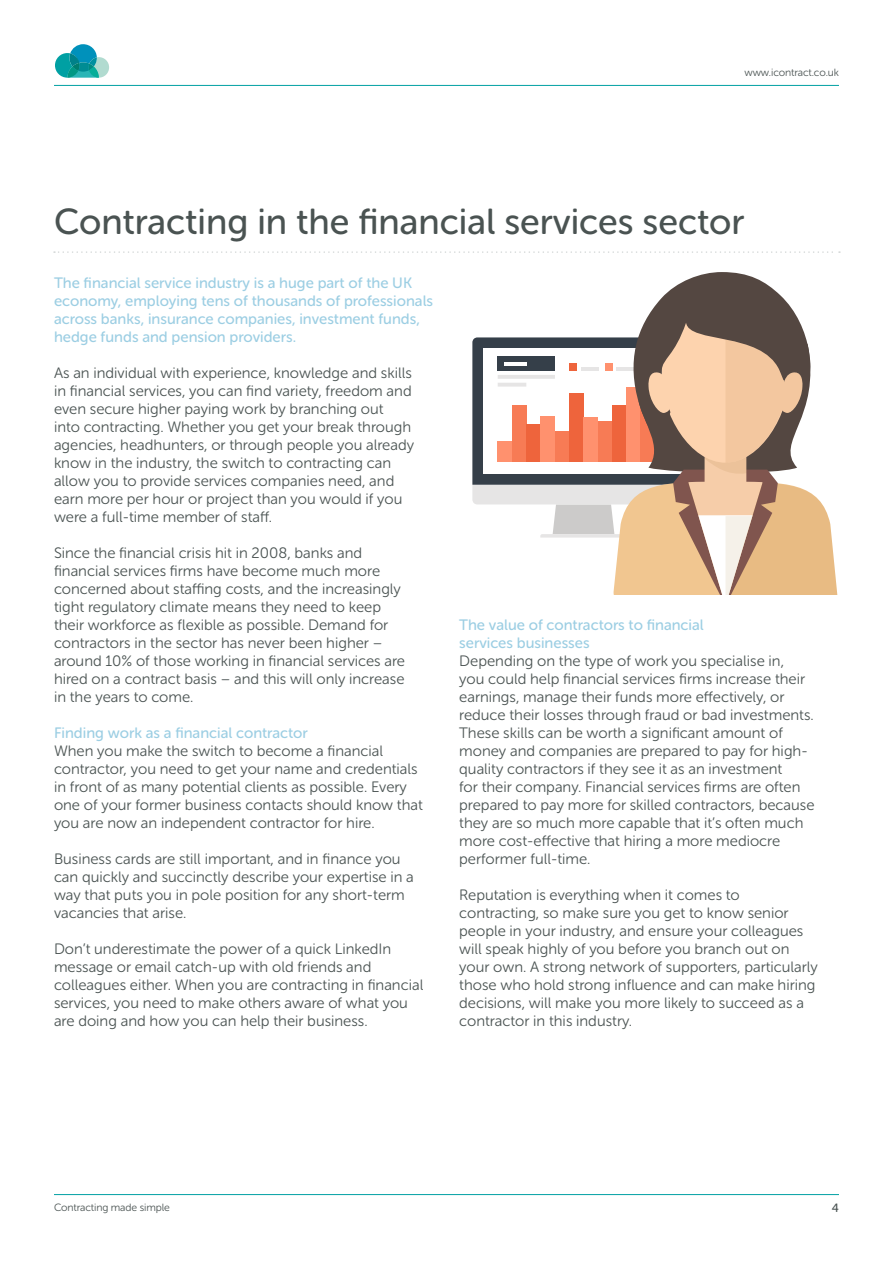
<style>
.page{position:relative;width:893px;height:1263px;background:#fff}
.page>*{position:absolute;margin:0;border:0;box-sizing:border-box;transform-origin:0 0}
.t1{font:36px "Museo Sans Rounded 500";color:#4a5352}
.t2{font:15px/18px "Museo Sans Rounded 300";color:#4a5352}
.t3{font:15px/18px "Museo Sans Rounded 500";color:#9ccee3}
.t4{font:12px "Museo Sans Rounded 500";color:#4a5352}
.t5{font:10.5px "Museo Sans Rounded 300";letter-spacing:-.01em;color:#4a5352}
</style>
<div class="page">
<svg style="left:55px;top:44px;width:54px;height:34px"></svg>
<hr style="left:54px;top:85px;width:785px;height:1px;background:#00a0a3">
<hr style="left:54px;top:1194px;width:785px;height:1px;background:#00a0a3">
<svg style="left:54px;top:251px;width:786px;height:2px"></svg>
<svg style="left:472px;top:272px;width:366px;height:322px"></svg>
<p class="t5" style="left:744px;top:67px;width:96px">www.icontract.co.uk</p>
<h1 class="t1" style="left:54px;top:202px;width:692px">Contracting in the financial services sector</h1>
<p class="t3" style="left:54px;top:274px;width:381px">The financial service industry is a huge part of the UK economy, employing tens of thousands of professionals across banks, insurance companies, investment funds, hedge funds and pension providers.</p>
<p class="t2" style="left:54px;top:364px;width:362px">As an individual with experience, knowledge and skills in financial services, you can find variety, freedom and even secure higher paying work by branching out<br>into contracting. Whether you get your break through agencies, headhunters, or through people you already know in the industry, the switch to contracting can allow you to provide services companies need, and earn more per hour or project than you would if you were a full-time member of staff.</p>
<p class="t2" style="left:54px;top:544px;width:353px">Since the financial crisis hit in 2008, banks and financial services firms have become much more concerned about staffing costs, and the increasingly tight regulatory climate means they need to keep their workforce as flexible as possible. Demand for contractors in the sector has never been higher – around 10% of those working in financial services are hired on a contract basis – and this will only increase in the years to come.</p>
<p class="t3" style="left:54px;top:724px;width:255px">Finding work as a financial contractor</p>
<p class="t2" style="left:54px;top:742px;width:370px">When you make the switch to become a financial contractor, you need to get your name and credentials in front of as many potential clients as possible. Every one of your former business contacts should know that you are now an independent contractor for hire.</p>
<p class="t2" style="left:54px;top:850px;width:361px">Business cards are still important, and in finance you can quickly and succinctly describe your expertise in a way that puts you in pole position for any short-term vacancies that arise.</p>
<p class="t2" style="left:54px;top:940px;width:371px">Don’t underestimate the power of a quick LinkedIn message or email catch-up with old friends and colleagues either. When you are contracting in financial services, you need to make others aware of what you are doing and how you can help their business.</p>
<p class="t3" style="left:459px;top:616px;width:246px">The value of contractors to financial services businesses</p>
<p class="t2" style="left:459px;top:652px;width:357px">Depending on the type of work you specialise in,<br>you could help financial services firms increase their earnings, manage their funds more effectively, or reduce their losses through fraud or bad investments.<br>These skills can be worth a significant amount of money and companies are prepared to pay for high&shy;quality contractors if they see it as an investment<br>for their company. Financial services firms are often prepared to pay more for skilled contractors, because they are so much more capable that it’s often much more cost-effective that hiring a more mediocre performer full-time.</p>
<p class="t2" style="left:459px;top:886px;width:360px">Reputation is everything when it comes to contracting, so make sure you get to know senior people in your industry, and ensure your colleagues will speak highly of you before you branch out on your own. A strong network of supporters, particularly those who hold strong influence and can make hiring decisions, will make you more likely to succeed as a contractor in this industry.</p>
<p class="t5" style="left:54px;top:1202px;width:117px">Contracting made simple</p>
<p class="t4" style="left:832px;top:1202px;width:9px">4</p>
</div>
